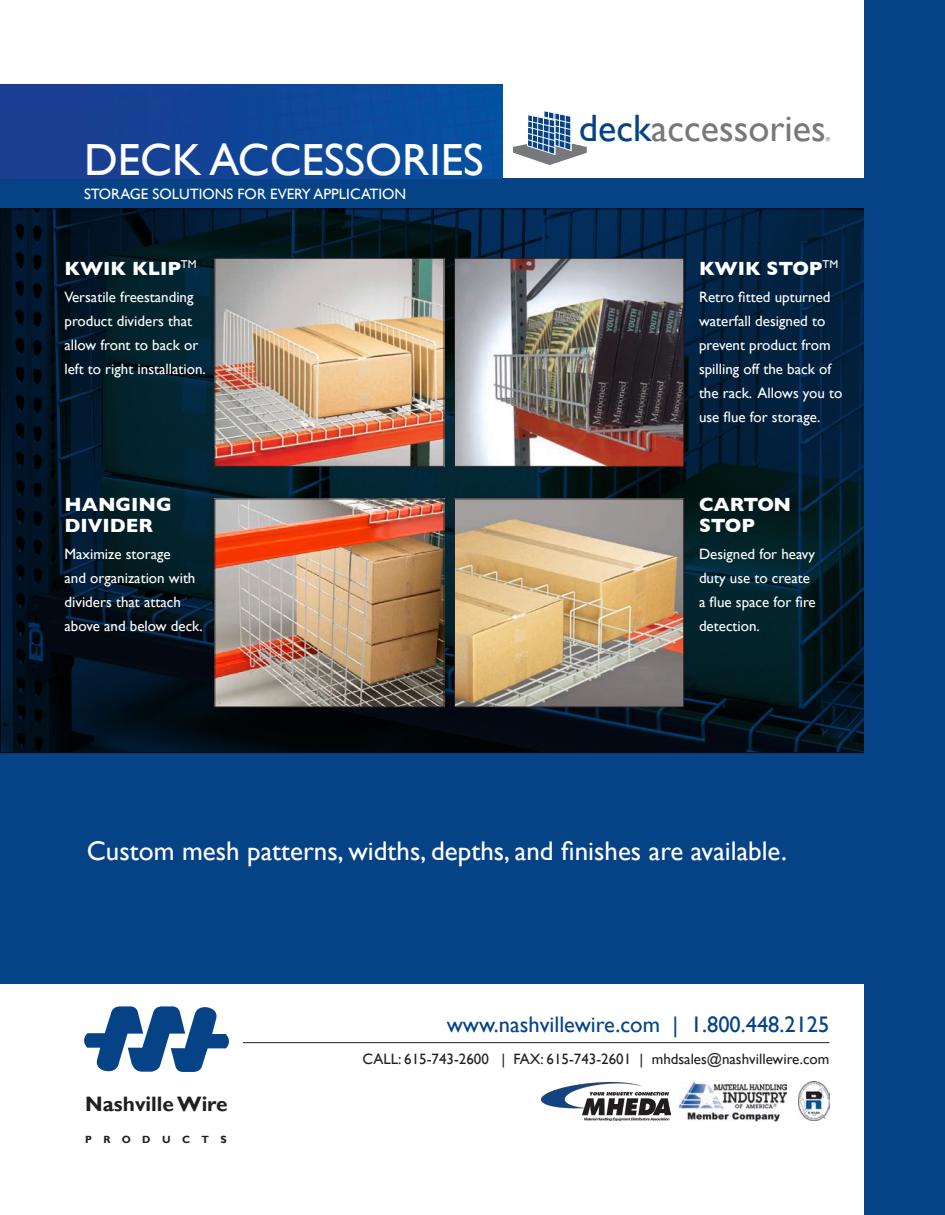
<style>
.page{position:relative;width:945px;height:1215px;background:#fff}
.page>*{position:absolute;margin:0;border:0;box-sizing:border-box;transform-origin:0 0}
.t1{font:45px "Gill Sans";color:#fff}
.t2{font:38.1px "Gill Sans";color:#76787b}
.t3{font:27px "Gill Sans";color:#fff}
.t4{font:22.5px "Gill Sans";color:#054286}
.t5{font:700 20.85px "Gill Sans";color:#231f20}
.t6{font:700 19.5px/21px "Gill Sans";color:#fff}
.t7{font:15px/24px "Gill Sans";color:#fff}
.t8{font:15px "Gill Sans";color:#231f20}
.t9{font:700 10.5px "Gill Sans";letter-spacing:1.09em;color:#231f20}
.t10{font:5.85px "Gill Sans";color:#76787b}
.s1{color:#054286}
</style>
<div class="page">
<div style="left:0;top:178px;width:932px;height:33px;background:#054286"></div>
<div style="left:0;top:752px;width:932px;height:232px;background:#054286"></div>
<img style="left:2px;top:210px;width:862px;height:541px">
<div style="left:864px;top:0;width:81px;height:1215px;background:#054286"></div>
<img style="left:0;top:84px;width:502px;height:96px">
<hr style="left:14px;top:179px;width:918px;height:2px;background:#054286">
<img style="left:798px;top:1082px;width:32px;height:39px">
<img style="left:680px;top:1082px;width:106px;height:40px">
<img style="left:541px;top:1082px;width:130px;height:39px">
<svg style="left:84px;top:1006px;width:145px;height:66px"></svg>
<hr style="left:243px;top:1042px;width:587px;height:1px;background:#231f20">
<img style="left:216px;top:260px;width:226px;height:205px">
<div style="left:214px;top:258px;width:230px;height:209px;border:1px solid #231f20"></div>
<img style="left:216px;top:501px;width:226px;height:204px">
<div style="left:214px;top:499px;width:230px;height:208px;border:1px solid #231f20"></div>
<img style="left:456px;top:260px;width:226px;height:205px">
<div style="left:454px;top:258px;width:230px;height:209px;border:1px solid #231f20"></div>
<img style="left:456px;top:501px;width:226px;height:204px">
<div style="left:454px;top:499px;width:230px;height:208px;border:1px solid #231f20"></div>
<svg style="left:513px;top:110px;width:74px;height:55px"></svg>
<hr style="left:555px;top:109px;width:1px;height:46px;background:#fff">
<p class="t1" style="left:84px;top:134px;width:401px">DECK ACCESSORIES</p>
<p class="t7" style="left:84px;top:182px;width:79px">STORAGE SOLU</p>
<p class="t7" style="left:190px;top:182px;width:24px">TIONS</p>
<p class="t7" style="left:238px;top:182px;width:157px">FOR EVERY APPLICATION</p>
<p class="t6" style="left:64px;top:257px;width:134px">Kwik Klip<sup>TM</sup></p>
<p class="t7" style="left:64px;top:284px;width:143px">Versatile freestanding product dividers that allow front to back or left to right installation.</p>
<p class="t6" style="left:64px;top:494px;width:49px">HANGING</p>
<p class="t6" style="left:64px;top:515px;width:76px">DIVI DER</p>
<p class="t7" style="left:64px;top:542px;width:140px">Maximize storage<br>and organization with dividers that attach above and below deck.</p>
<p class="t2" style="left:579px;top:106px;width:249px"><span class="s1">deck</span>accessories</p>
<p class="t10" style="left:826px;top:136px;width:6px">®</p>
<p class="t6" style="left:699px;top:257px;width:141px">Kwik STOP<sup>TM</sup></p>
<p class="t7" style="left:699px;top:284px;width:145px">Retro fitted upturned waterfall designed to prevent product from spilling off the back of the rack. Allows you to use flue for storage.</p>
<p class="t6" style="left:699px;top:494px;width:90px">CARTON<br>STOP</p>
<p class="t7" style="left:699px;top:542px;width:118px">Designed for heavy duty use to create a flue space for fire detection.</p>
<p class="t3" style="left:87px;top:835px;width:702px">Custom mesh patterns, widths, depths, and finishes are available.</p>
<p class="t5" style="left:85px;top:1091px;width:144px">Nashville Wire</p>
<p class="t9" style="left:85px;top:1133px;width:143px">PRODUCTS</p>
<p class="t4" style="left:447px;top:1011px;width:384px">www.nashvillewire.com | 1.800.448.2125</p>
<p class="t8" style="left:363px;top:1050px;width:468px">CALL: 615-743-2600 | FAX: 615-743-2601 | mhdsales@nashvillewire.com</p>
</div>
